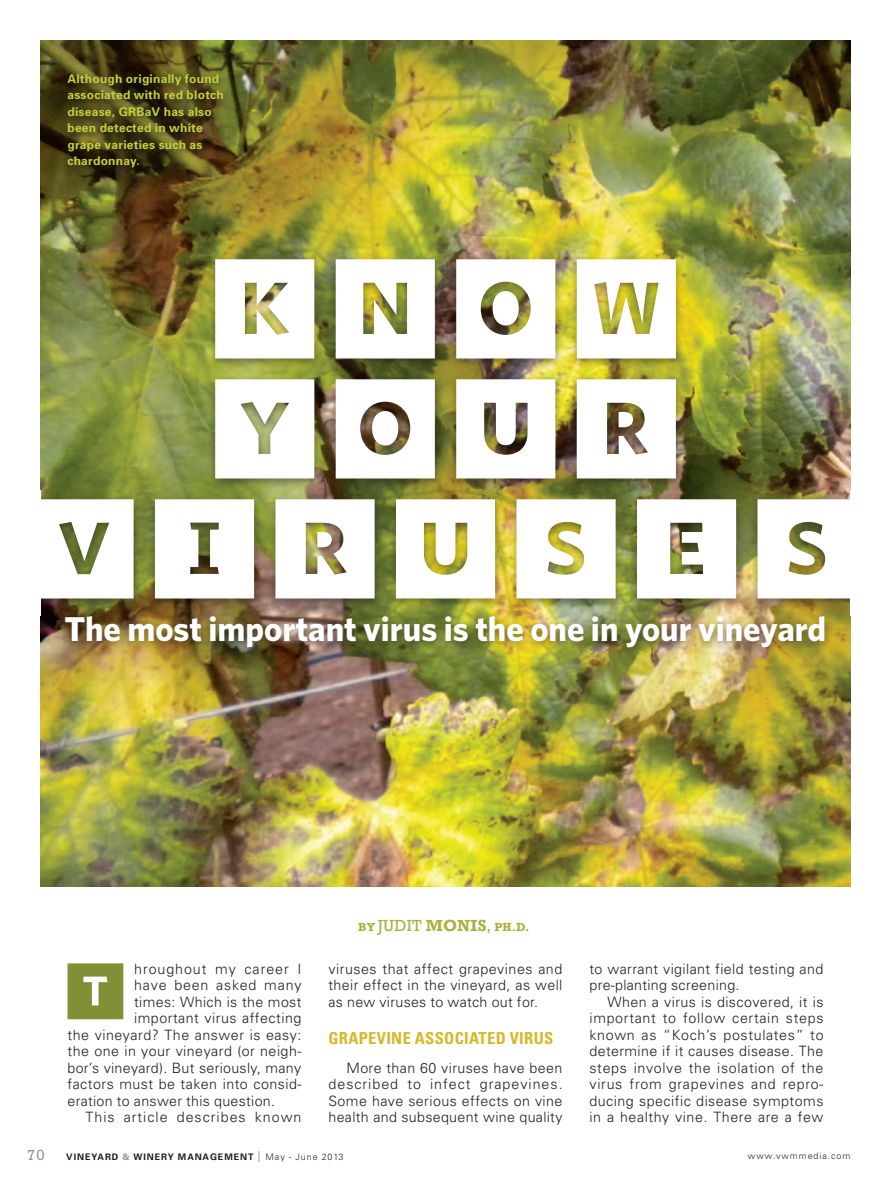
<style>
.page{position:relative;width:891px;height:1188px;background:#fff}
.page>*{position:absolute;margin:0;border:0;box-sizing:border-box;transform-origin:0 0}
.Body_Standard_R{font:118.5px/120px "Whitney Index Black Square Bd";letter-spacing:.015em;color:#fff;text-align:center}
.Body_Standard_R-2{font:700 34.5px "Whitney";color:#fff}
.Body_Subhead_MAN_R{font:700 condensed 16.5px "Univers";letter-spacing:.02em;color:#d6b829}
.t1{font:15px "Rockwell";color:#939598}
.Body_Standard_R-3{font:300 14.25px/16.5px "Univers";letter-spacing:.03em;color:#231f20;text-align:justify}
.Body_NoIndent_R{font:300 14.25px "Univers";letter-spacing:.035em;color:#231f20}
.Body_Standard_R-4{font:300 14.25px "Univers";letter-spacing:.07em;color:#231f20}
.Body_NoIndent_R-2{font:300 14.25px "Univers";letter-spacing:.065em;color:#231f20}
.Body_NoIndent_R-3{font:300 14.25px "Univers";letter-spacing:.055em;color:#231f20}
.Caption_R{font:700 12px/16.5px "Univers";letter-spacing:.02em;color:#c3d03b}
.Caption_R-2{font:700 12px "Rockwell";color:#aab03f}
.t2{font:700 9px "Univers";letter-spacing:.1em;color:#231f20}
.t3{font:300 9px "Univers";letter-spacing:.1em;color:#231f20}
.s1{font-weight:400;font-size:16.5px}
.s2{font-size:16.5px}
.s3{color:#939598}
.s4{font-weight:300;font-size:15px;color:#939598}
.s5{font-weight:300}
</style>
<div class="page">
<img style="left:40px;top:40px;width:810px;height:846px">
<svg style="left:60px;top:69px;width:170px;height:108px;background:#463d18"></svg>
<svg style="left:68px;top:963px;width:55px;height:56px;background:#8d9a49"></svg>
<div style="left:57px;top:610px;width:776px;height:47px;background:#231f20;opacity:.5"></div>
<div style="left:26px;top:255px;width:839px;height:355px;background:#231f20;opacity:.5"></div>
<div style="left:23px;top:491px;width:18px;height:125px;background:#fff"></div>
<div style="left:850px;top:491px;width:18px;height:125px;background:#fff"></div>
<p class="Caption_R" style="left:68px;top:70px;width:158px">Although originally found associated with red blotch disease, GRBaV has also been detected in white grape varieties such as chardonnay.</p>
<p class="Body_Standard_R" style="left:25px;top:254px;width:843px">KNOW<br>YOUR<br>VIRUSES</p>
<p class="Body_Standard_R-2" style="left:65px;top:608px;width:763px">The most important virus is the one in your vineyard</p>
<p class="Body_NoIndent_R-2" style="left:134px;top:960px;width:169px">hroughout my career I</p>
<p class="Body_NoIndent_R-3" style="left:134px;top:976px;width:169px">have been asked many</p>
<p class="Body_NoIndent_R" style="left:134px;top:993px;width:169px">times: Which is the most</p>
<p class="Body_NoIndent_R" style="left:134px;top:1009px;width:169px">important virus affecting</p>
<p class="Body_NoIndent_R" style="left:68px;top:1026px;width:235px">the vineyard? The answer is easy:</p>
<p class="Body_NoIndent_R" style="left:68px;top:1042px;width:235px">the one in your vineyard (or neigh-</p>
<p class="Body_NoIndent_R" style="left:68px;top:1059px;width:235px">bor’s vineyard). But seriously, many</p>
<p class="Body_NoIndent_R" style="left:68px;top:1075px;width:235px">factors must be taken into consid-</p>
<p class="Body_NoIndent_R" style="left:68px;top:1092px;width:209px">eration to answer this question.</p>
<p class="Body_Standard_R-4" style="left:86px;top:1108px;width:218px">This article describes known</p>
<p class="Caption_R-2" style="left:358px;top:919px;width:173px">BY <span class="s1">JUDIT</span> <span class="s2">MONIS</span><span class="s1">,</span> PH.D.</p>
<p class="Body_Standard_R-3" style="left:328px;top:960px;width:235px">viruses that affect grapevines and their effect in the vineyard, as well as new viruses to watch out for.</p>
<p class="Body_Subhead_MAN_R" style="left:328px;top:1028px;width:226px">GRAPEVINE ASSOCIATED VIRUS</p>
<p class="Body_Standard_R-3" style="left:328px;top:1059px;width:236px;text-indent:18px">More than 60 viruses have been described to infect grapevines.<br>Some have serious effects on vine health and subsequent wine quality</p>
<p class="Body_Standard_R-3" style="left:590px;top:960px;width:235px">to warrant vigilant field testing and pre-planting screening.</p>
<p class="Body_Standard_R-3" style="left:590px;top:993px;width:236px;text-indent:18px">When a virus is discovered, it is important to follow certain steps known as “Koch’s postulates” to determine if it causes disease. The steps involve the isolation of the virus from grapevines and repro&shy;ducing specific disease symptoms in a healthy vine. There are a few</p>
<p class="t1" style="left:27px;top:1147px;width:19px">70</p>
<p class="t2" style="left:66px;top:1151px;width:279px">VINEYARD <span class="s3">&amp;</span> WINERY MANAGEMENT <span class="s4">|</span> <span class="s5">May - June 2013</span></p>
<p class="t3" style="left:748px;top:1151px;width:104px">www.vwmmedia.com</p>
</div>
